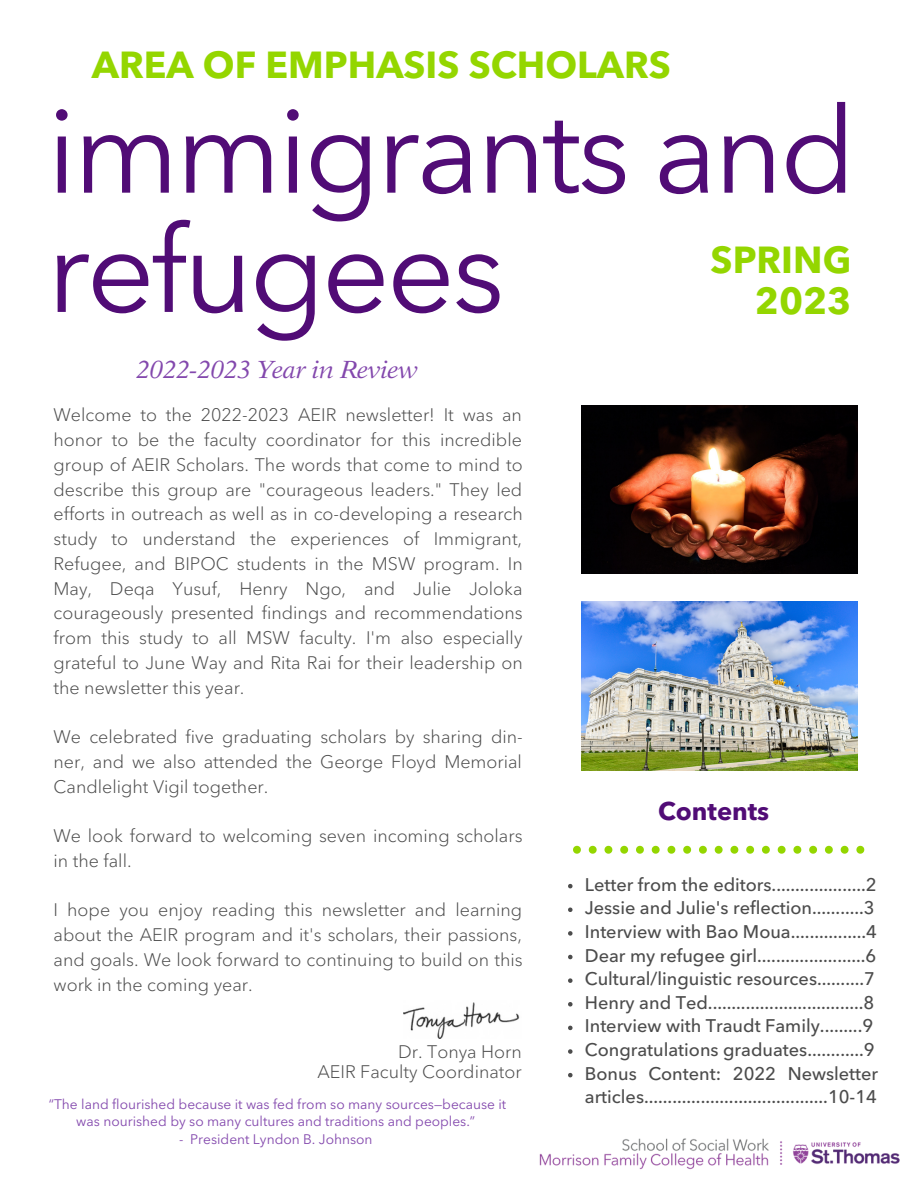
<style>
.page{position:relative;width:918px;height:1188px;background:#fff}
.page>*{position:absolute;margin:0;border:0;box-sizing:border-box;transform-origin:0 0}
.t1{font:120px/119.2px "Avenir Next LT Pro";letter-spacing:-.03em;color:#510c76}
.t2{font:700 37.35px "Avenir Next LT Pro";color:#94d600}
.t3{font:700 25.5px "Avenir Next LT Pro";color:#510c76}
.t4{font:italic 24.9px "New Aster LT Std";letter-spacing:-.02em;color:#8348ad}
.t5{font:500 18.15px/23.7px "Avenir Next LT Pro";color:#4c4c4c}
.t6{font:300 18px/24.8px "Avenir Next LT Pro";color:#4c4c4c;text-align:justify}
.t7{font:13.8px/17.1px "Avenir Next LT Pro";color:#8348ad;text-align:center}
</style>
<div class="page">
<img style="left:581px;top:602px;width:276px;height:169px">
<img style="left:403px;top:1002px;width:117px;height:36px">
<img style="left:539px;top:1138px;width:361px;height:32px">
<img style="left:581px;top:405px;width:276px;height:169px">
<svg style="left:568px;top:884px;width:5px;height:4px"></svg>
<svg style="left:568px;top:908px;width:5px;height:4px"></svg>
<svg style="left:568px;top:931px;width:5px;height:5px"></svg>
<svg style="left:568px;top:955px;width:5px;height:4px"></svg>
<svg style="left:568px;top:978px;width:5px;height:5px"></svg>
<svg style="left:568px;top:1002px;width:5px;height:5px"></svg>
<svg style="left:568px;top:1026px;width:5px;height:4px"></svg>
<svg style="left:568px;top:1049px;width:5px;height:5px"></svg>
<svg style="left:568px;top:1073px;width:5px;height:4px"></svg>
<svg style="left:573px;top:846px;width:291px;height:8px"></svg>
<p class="t2" style="left:92px;top:49px;width:581px">AREA OF EMPHASIS SCHOLARS</p>
<p class="t1" style="left:47px;top:102px;width:811px">immigrants and refugees</p>
<p class="t2" style="left:711px;top:245px;width:142px">SPRING</p>
<p class="t2" style="left:755px;top:286px;width:98px">2023</p>
<p class="t4" style="left:136px;top:360px;width:284px">2022-2023 Year in Review</p>
<p class="t6" style="left:54px;top:403px;width:471px">Welcome to the 2022-2023 AEIR newsletter! It was an honor to be the faculty coordinator for this incredible group of AEIR Scholars. The words that come to mind to describe this group are "courageous leaders." They led efforts in outreach as well as in co-developing a research study to understand the experiences of Immigrant, Refugee, and BIPOC students in the MSW program. In May, Deqa Yusuf, Henry Ngo, and Julie Joloka courageously presented findings and recommendations from this study to all MSW faculty. I'm also especially grateful to June Way and Rita Rai for their leadership on the newsletter this year.</p>
<p class="t6" style="left:54px;top:724px;width:471px">We celebrated five graduating scholars by sharing din&shy;ner, and we also attended the George Floyd Memorial Candlelight Vigil together.</p>
<p class="t6" style="left:54px;top:823px;width:470px">We look forward to welcoming seven incoming scholars in the fall.</p>
<p class="t6" style="left:54px;top:898px;width:471px">I hope you enjoy reading this newsletter and learning about the AEIR program and it's scholars, their passions, and goals. We look forward to continuing to build on this work in the coming year.</p>
<p class="t6" style="left:398px;top:1040px;width:125px">Dr. Tonya Horn</p>
<p class="t6" style="left:317px;top:1059px;width:206px">AEIR Faculty Coordinator</p>
<p class="t7" style="left:49px;top:1097px;width:459px">“The land flourished because it was fed from so many sources—because it was nourished by so many cultures and traditions and peoples.”</p>
<p class="t7" style="left:179px;top:1131px;width:195px">- President Lyndon B. Johnson</p>
<p class="t3" style="left:658px;top:801px;width:113px">Contents</p>
<p class="t5" style="left:585px;top:874px;width:293px">Letter from the editors....................2</p>
<p class="t5" style="left:585px;top:898px;width:291px">Jessie and Julie's reflection...........3</p>
<p class="t5" style="left:585px;top:921px;width:294px">Interview with Bao Moua................4</p>
<p class="t5" style="left:585px;top:945px;width:293px">Dear my refugee girl.......................6</p>
<p class="t5" style="left:585px;top:969px;width:292px">Cultural/linguistic resources..........7</p>
<p class="t5" style="left:585px;top:992px;width:291px">Henry and Ted.................................8</p>
<p class="t5" style="left:585px;top:1016px;width:290px">Interview with Traudt Family.........9</p>
<p class="t5" style="left:585px;top:1040px;width:291px">Congratulations graduates............9</p>
<p class="t5" style="left:585px;top:1063px;width:295px">Bonus Content: 2022 Newsletter articles.......................................10-14</p>
</div>
